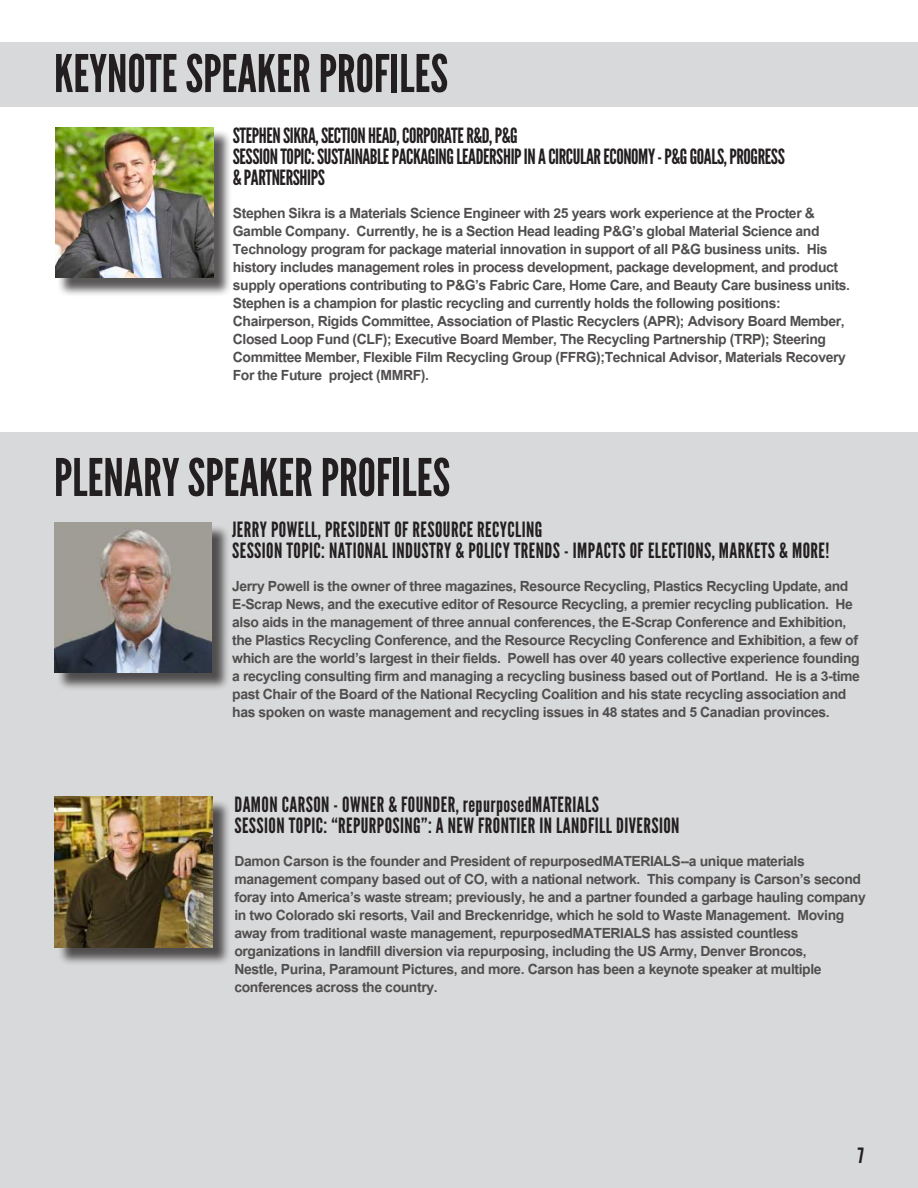
<style>
.page{position:relative;width:918px;height:1188px;background:#fff}
.page>*{position:absolute;margin:0;border:0;box-sizing:border-box;transform-origin:0 0}
.t1{font:51.75px "League Gothic";color:#231f20}
.t2{font:21px/21px "League Gothic";letter-spacing:.02em;color:#231f20}
.t3{font:21px/21px "League Gothic";letter-spacing:-.02em;color:#231f20}
.t4{font:700 19.5px/18px "Utsaah";letter-spacing:-.02em;color:#524f4f}
</style>
<div class="page">
<div style="left:0;top:432px;width:918px;height:756px;background:#d8d9da"></div>
<div style="left:0;top:43px;width:918px;height:64px;background:#d8d9da"></div>
<div style="left:56px;top:524px;width:174px;height:168px;background:#231f20;opacity:.75"></div>
<img style="left:54px;top:522px;width:158px;height:151px">
<div style="left:57px;top:799px;width:174px;height:167px;background:#231f20;opacity:.75"></div>
<img style="left:55px;top:796px;width:157px;height:151px">
<div style="left:57px;top:129px;width:175px;height:168px;background:#231f20;opacity:.75"></div>
<img style="left:55px;top:127px;width:158px;height:151px">
<h1 class="t1" style="left:54px;top:43px;width:396px">KEYNOTE SPEAKER PROFILES</h1>
<p class="t3" style="left:233px;top:125px;width:554px">STEPHEN SIKRA, SECTION HEAD, CORPORATE R&amp;D, P&amp;G<br>SESSION TOPIC: SUSTAINABLE PACKAGING LEADERSHIP IN A CIRCULAR ECONOMY - P&amp;G GOALS, PROGRESS &amp; PARTNERSHIPS</p>
<p class="t4" style="left:233px;top:205px;width:619px">Stephen Sikra is a Materials Science Engineer with 25 years work experience at the Procter &amp; Gamble Company. Currently, he is a Section Head leading P&amp;G’s global Material Science and Technology program for package material innovation in support of all P&amp;G business units. His history includes management roles in process development, package development, and product supply operations contributing to P&amp;G’s Fabric Care, Home Care, and Beauty Care business units.<br>Stephen is a champion for plastic recycling and currently holds the following positions:<br>Chairperson, Rigids Committee, Association of Plastic Recyclers (APR); Advisory Board Member, Closed Loop Fund (CLF); Executive Board Member, The Recycling Partnership (TRP); Steering Committee Member, Flexible Film Recycling Group (FFRG);Technical Advisor, Materials Recovery For the Future project (MMRF).</p>
<h1 class="t1" style="left:54px;top:447px;width:398px">PLENARY SPEAKER PROFILES</h1>
<p class="t2" style="left:232px;top:520px;width:599px">JERRY POWELL, PRESIDENT OF RESOURCE RECYCLING<br>SESSION TOPIC: NATIONAL INDUSTRY &amp; POLICY TRENDS - IMPACTS OF ELECTIONS, MARKETS &amp; MORE!</p>
<p class="t4" style="left:232px;top:579px;width:629px">Jerry Powell is the owner of three magazines, Resource Recycling, Plastics Recycling Update, and E-Scrap News, and the executive editor of Resource Recycling, a premier recycling publication. He also aids in the management of three annual conferences, the E-Scrap Conference and Exhibition, the Plastics Recycling Conference, and the Resource Recycling Conference and Exhibition, a few of which are the world’s largest in their fields. Powell has over 40 years collective experience founding a recycling consulting firm and managing a recycling business based out of Portland. He is a 3-time past Chair of the Board of the National Recycling Coalition and his state recycling association and has spoken on waste management and recycling issues in 48 states and 5 Canadian provinces.</p>
<p class="t2" style="left:234px;top:794px;width:447px">DAMON CARSON - OWNER &amp; FOUNDER, repurposedMATERIALS<br>SESSION TOPIC: “REPURPOSING”: A NEW FRONTIER IN LANDFILL DIVERSION</p>
<p class="t4" style="left:234px;top:853px;width:633px">Damon Carson is the founder and President of repurposedMATERIALS--a unique materials management company based out of CO, with a national network. This company is Carson’s second foray into America’s waste stream; previously, he and a partner founded a garbage hauling company in two Colorado ski resorts, Vail and Breckenridge, which he sold to Waste Management. Moving away from traditional waste management, repurposedMATERIALS has assisted countless organizations in landfill diversion via repurposing, including the US Army, Denver Broncos,<br>Nestle, Purina, Paramount Pictures, and more. Carson has been a keynote speaker at multiple conferences across the country.</p>
<p class="t2" style="left:858px;top:1146px;width:8px">7</p>
</div>
